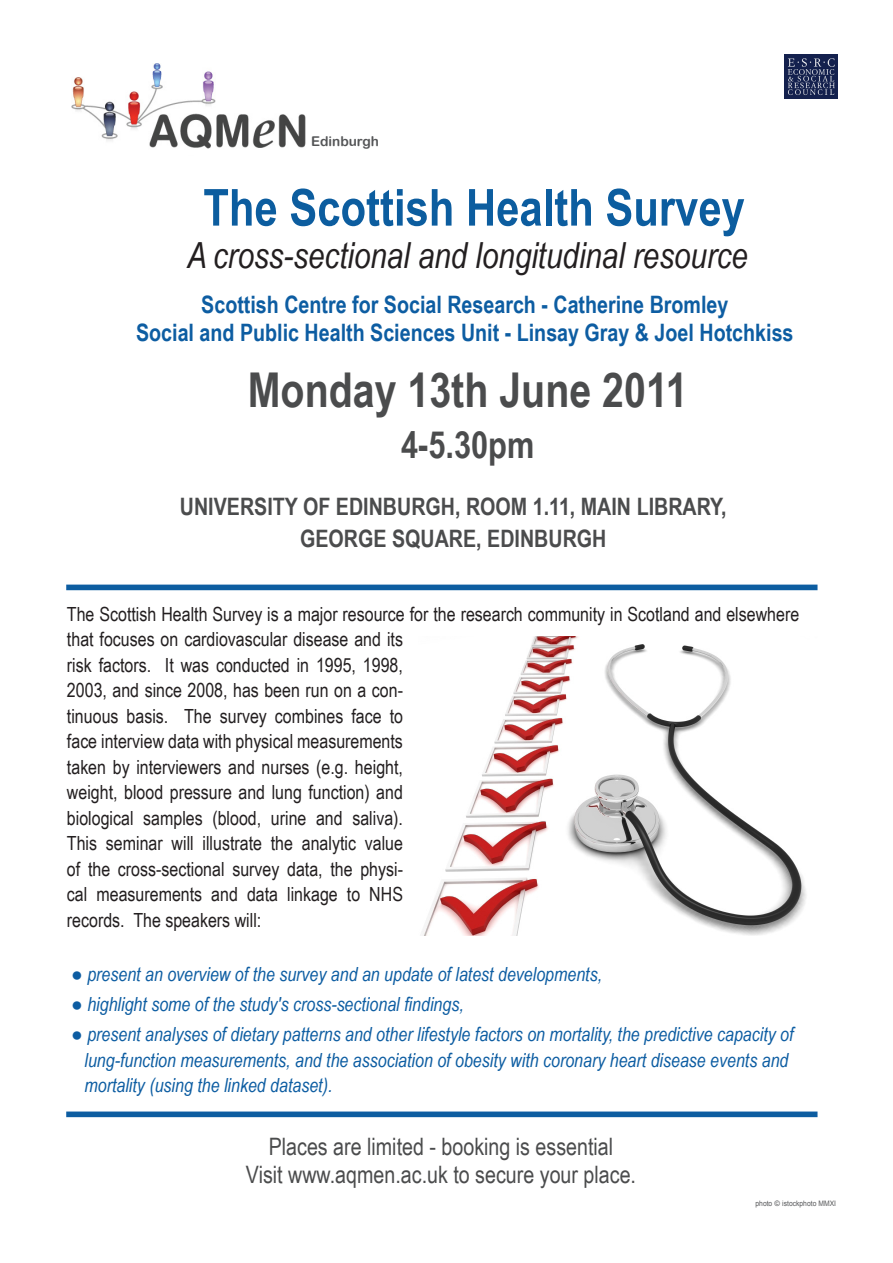
<style>
.page{position:relative;width:893px;height:1263px;background:#fff}
.page>*{position:absolute;margin:0;border:0;box-sizing:border-box;transform-origin:0 0}
.t1{font:700 51px "Arial Narrow";color:#0c5d9f}
.t2{font:700 48px "Arial Narrow";color:#4b4c4d}
.t3{font:700 37.5px "Arial Narrow";color:#4b4c4d}
.t4{font:italic 36px "Arial Narrow";color:#231f20}
.t5{font:700 24px "Arial Narrow";color:#0d5da2}
.t6{font:24px "Arial Narrow";color:#4b4c4d}
.t7{font:700 24px "Arial Narrow";color:#4b4c4d}
.t8{font:19.5px/25.5px "Arial Narrow";color:#231f20}
.t9{font:italic 19.5px/25.5px "Arial Narrow";color:#0d5da2}
.t10{font:13.5px "Arial Rounded MT Bold";color:#545557}
.t11{font:7.5px "Arial";color:#57585a;scale:.9 1}
</style>
<div class="page">
<img style="left:72px;top:63px;width:234px;height:86px">
<img style="left:785px;top:54px;width:53px;height:44px">
<div style="left:66px;top:585px;width:751px;height:5px;background:#0d5ea0"></div>
<svg style="left:66px;top:1111px;width:751px;height:6px;background:#226ba9"></svg>
<img style="left:422px;top:636px;width:384px;height:300px">
<p class="t10" style="left:311px;top:133px;width:69px">Edinburgh</p>
<p class="t1" style="left:203px;top:169px;width:543px">The Scottish Health Survey</p>
<p class="t4" style="left:187px;top:230px;width:562px">A cross-sectional and longitudinal resource</p>
<p class="t5" style="left:201px;top:286px;width:529px">Scottish Centre for Social Research - Catherine Bromley</p>
<p class="t5" style="left:136px;top:315px;width:659px">Social and Public Health Sciences Unit - Linsay Gray &amp; Joel Hotchkiss</p>
<p class="t2" style="left:248px;top:353px;width:441px">Monday 13th June 2011</p>
<p class="t3" style="left:401px;top:416px;width:135px">4-5.30pm</p>
<p class="t7" style="left:180px;top:488px;width:548px">UNIVERSITY OF EDINBURGH, ROOM 1.11, MAIN LIBRARY,</p>
<p class="t7" style="left:300px;top:520px;width:308px">GEORGE SQUARE, EDINBURGH</p>
<p class="t8" style="left:67px;top:600px;width:734px">The Scottish Health Survey is a major resource for the research community in Scotland and elsewhere that focuses on cardiovascular disease and its<br>risk factors. It was conducted in 1995, 1998,<br>2003, and since 2008, has been run on a con-<br>tinuous basis. The survey combines face to<br>face interview data with physical measurements<br>taken by interviewers and nurses (e.g. height,<br>weight, blood pressure and lung function) and<br>biological samples (blood, urine and saliva).<br>This seminar will illustrate the analytic value<br>of the cross-sectional survey data, the physi-<br>cal measurements and data linkage to NHS<br>records. The speakers will:</p>
<p class="t9" style="left:71px;top:961px;width:532px">● present an overview of the survey and an update of latest developments,</p>
<p class="t9" style="left:71px;top:991px;width:394px">● highlight some of the study's cross-sectional findings,</p>
<p class="t9" style="left:85px;top:1021px;width:711px;text-indent:-13px">● present analyses of dietary patterns and other lifestyle factors on mortality, the predictive capacity of lung-function measurements, and the association of obesity with coronary heart disease events and mortality (using the linked dataset).</p>
<p class="t6" style="left:269px;top:1128px;width:346px">Places are limited - booking is essential</p>
<p class="t6" style="left:246px;top:1157px;width:392px">Visit www.aqmen.ac.uk to secure your place.</p>
<p class="t11" style="left:755px;top:1198px;width:91px">photo © istockphoto MMXI</p>
</div>
